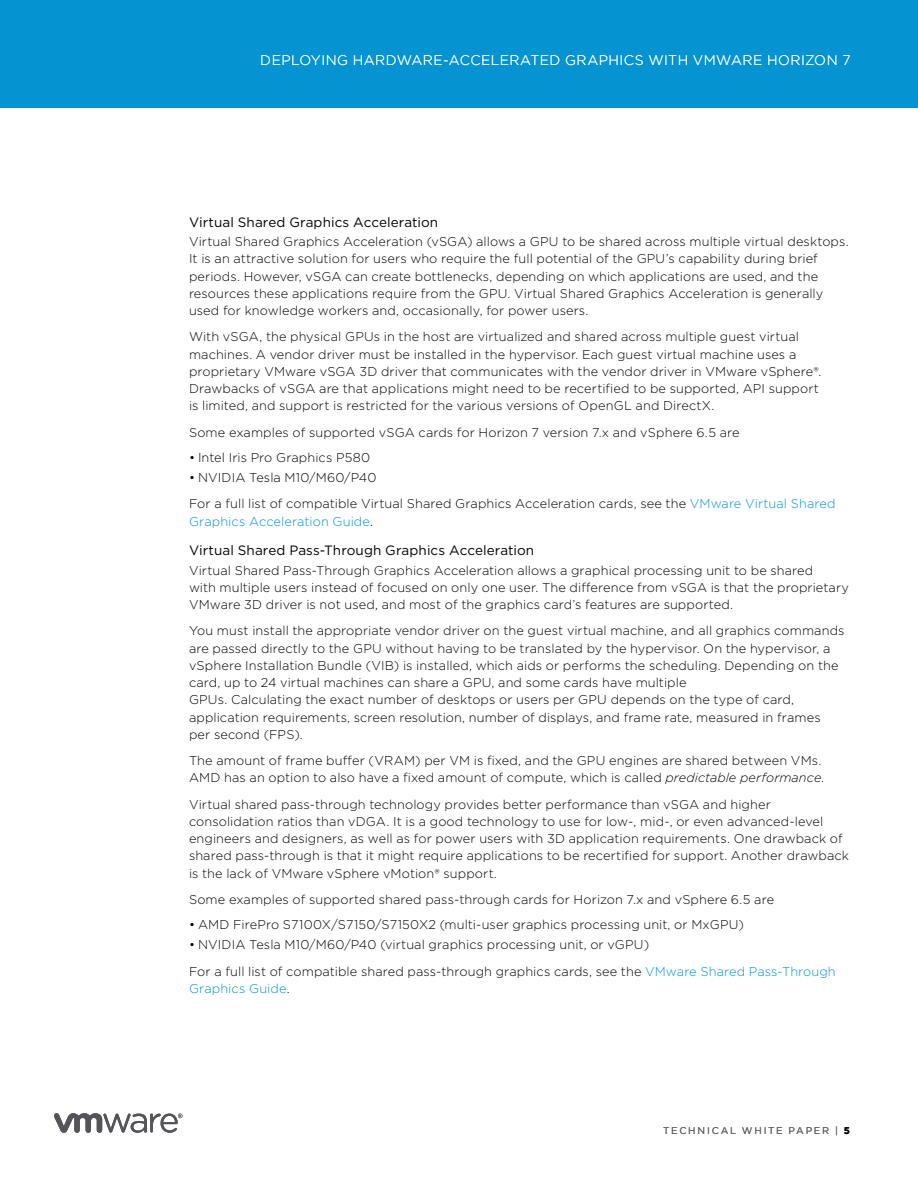
<style>
.page{position:relative;width:918px;height:1188px;background:#fff}
.page>*{position:absolute;margin:0;border:0;box-sizing:border-box;transform-origin:0 0}
.t1{font:300 13.8px "Gotham";letter-spacing:.035em;color:#fff}
._5a__SUBHEAD-2-BLK{font:13.5px "Gotham";letter-spacing:.005em;color:#000}
._3a__BODY_TEXT{font:300 12.75px/17.2px "Gotham";letter-spacing:.01em;color:#000}
.FOLIO-BOTTOM-GRAY{font:9.75px "Gotham";letter-spacing:.175em;color:#626164}
.s1{color:#0593d2}
.s2{font-style:italic}
.s3{font-weight:700;color:#000}
</style>
<div class="page">
<div style="left:0;top:0;width:918px;height:108px;background:#0593d2"></div>
<svg style="left:54px;top:1113px;width:129px;height:20px"></svg>
<p class="t1" style="left:260px;top:51px;width:592px">DEPLOYING HARDWARE-ACCELERATED GRAPHICS WITH VMWARE HORIZON 7</p>
<p class="_5a__SUBHEAD-2-BLK" style="left:189px;top:213px;width:251px">Virtual Shared Graphics Acceleration</p>
<p class="_3a__BODY_TEXT" style="left:189px;top:233px;width:661px">Virtual Shared Graphics Acceleration (vSGA) allows a GPU to be shared across multiple virtual desktops.<br>It is an attractive solution for users who require the full potential of the GPU’s capability during brief periods. However, vSGA can create bottlenecks, depending on which applications are used, and the resources these applications require from the GPU. Virtual Shared Graphics Acceleration is generally used for knowledge workers and, occasionally, for power users.</p>
<p class="_3a__BODY_TEXT" style="left:189px;top:328px;width:634px">With vSGA, the physical GPUs in the host are virtualized and shared across multiple guest virtual machines. A vendor driver must be installed in the hypervisor. Each guest virtual machine uses a proprietary VMware vSGA 3D driver that communicates with the vendor driver in VMware vSphere®.<br>Drawbacks of vSGA are that applications might need to be recertified to be supported, API support is limited, and support is restricted for the various versions of OpenGL and DirectX.</p>
<p class="_3a__BODY_TEXT" style="left:189px;top:423px;width:552px">Some examples of supported vSGA cards for Horizon 7 version 7.x and vSphere 6.5 are</p>
<p class="_3a__BODY_TEXT" style="left:189px;top:448px;width:183px">• Intel Iris Pro Graphics P580</p>
<p class="_3a__BODY_TEXT" style="left:189px;top:469px;width:189px">• NVIDIA Tesla M10/M60/P40</p>
<p class="_3a__BODY_TEXT" style="left:189px;top:495px;width:648px">For a full list of compatible Virtual Shared Graphics Acceleration cards, see the <span class="s1">VMware Virtual Shared<br>Graphics Acceleration Guide</span>.</p>
<p class="_5a__SUBHEAD-2-BLK" style="left:189px;top:542px;width:347px">Virtual Shared Pass-Through Graphics Acceleration</p>
<p class="_3a__BODY_TEXT" style="left:189px;top:561px;width:662px">Virtual Shared Pass-Through Graphics Acceleration allows a graphical processing unit to be shared<br>with multiple users instead of focused on only one user. The difference from vSGA is that the proprietary<br>VMware 3D driver is not used, and most of the graphics card’s features are supported.</p>
<p class="_3a__BODY_TEXT" style="left:189px;top:622px;width:657px">You must install the appropriate vendor driver on the guest virtual machine, and all graphics commands are passed directly to the GPU without having to be translated by the hypervisor. On the hypervisor, a vSphere Installation Bundle (VIB) is installed, which aids or performs the scheduling. Depending on the card, up to 24 virtual machines can share a GPU, and some cards have multiple<br>GPUs. Calculating the exact number of desktops or users per GPU depends on the type of card, application requirements, screen resolution, number of displays, and frame rate, measured in frames per second (FPS).</p>
<p class="_3a__BODY_TEXT" style="left:189px;top:752px;width:637px">The amount of frame buffer (VRAM) per VM is fixed, and the GPU engines are shared between VMs.<br>AMD has an option to also have a fixed amount of compute, which is called <span class="s2">predictable performance.</span></p>
<p class="_3a__BODY_TEXT" style="left:189px;top:795px;width:662px">Virtual shared pass-through technology provides better performance than vSGA and higher consolidation ratios than vDGA. It is a good technology to use for low-, mid-, or even advanced-level engineers and designers, as well as for power users with 3D application requirements. One drawback of shared pass-through is that it might require applications to be recertified for support. Another drawback is the lack of VMware vSphere vMotion® support.</p>
<p class="_3a__BODY_TEXT" style="left:189px;top:890px;width:587px">Some examples of supported shared pass-through cards for Horizon 7.x and vSphere 6.5 are</p>
<p class="_3a__BODY_TEXT" style="left:189px;top:916px;width:557px">• AMD FirePro S7100X/S7150/S7150X2 (multi-user graphics processing unit, or MxGPU)</p>
<p class="_3a__BODY_TEXT" style="left:189px;top:936px;width:462px">• NVIDIA Tesla M10/M60/P40 (virtual graphics processing unit, or vGPU)</p>
<p class="_3a__BODY_TEXT" style="left:189px;top:962px;width:648px">For a full list of compatible shared pass-through graphics cards, see the <span class="s1">VMware Shared Pass-Through<br>Graphics Guide</span>.</p>
<p class="FOLIO-BOTTOM-GRAY" style="left:663px;top:1125px;width:188px">TECHNICAL WHITE PAPER | <span class="s3">5</span></p>
</div>
